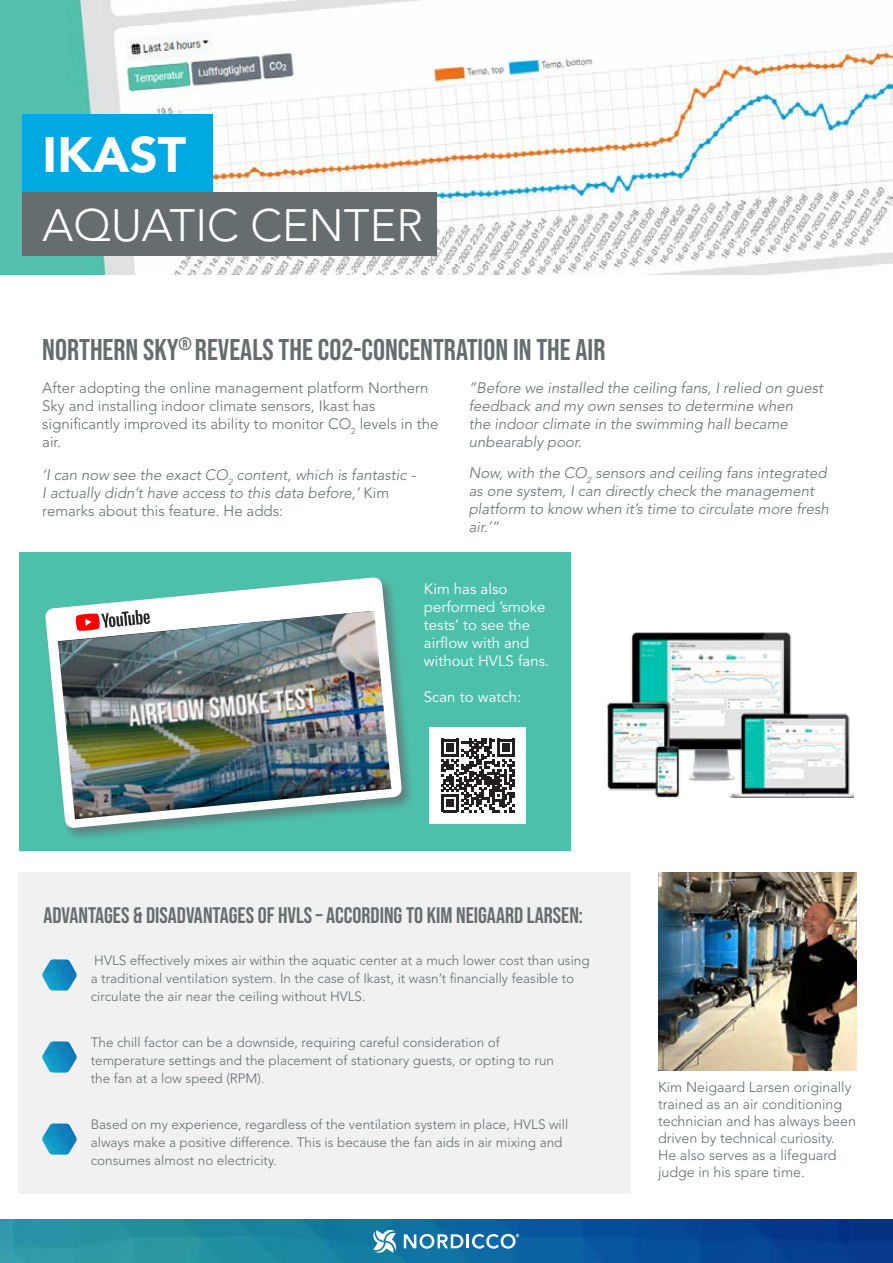
<style>
.page{position:relative;width:893px;height:1263px;background:#fff}
.page>*{position:absolute;margin:0;border:0;box-sizing:border-box;transform-origin:0 0}
.t1{font:900 49.5px "Avenir LT Std";color:#fff}
.t2{font:300 45px "Avenir LT Std";color:#fff}
.t3{font:30px "Bebas Neue";color:#666d6f}
.t4{font:22.5px "Bebas Neue";color:#666d6f}
.t5{font:18.15px "Bebas Neue";color:#666d6f}
.t6{font:italic 300 15px/18px "Avenir LT Std";color:#666d6f}
.t7{font:300 15px/18px "Avenir LT Std";color:#666d6f}
.t8{font:15px/18px "Avenir LT Std";color:#fff}
.t9{font:300 14.25px/17.1px "Avenir LT Std";color:#666d6f}
.t10{font:300 13.5px/18px "Avenir LT Std";color:#666d6f}
.s1{font-style:normal}
</style>
<div class="page">
<img style="left:13px;top:1219px;width:880px;height:44px">
<svg style="left:373px;top:1229px;width:24px;height:25px"></svg>
<svg style="left:404px;top:1234px;width:59px;height:15px"></svg>
<hr style="left:466px;top:1234px;width:3px;height:14px;background:#fff">
<svg style="left:472px;top:1234px;width:47px;height:15px"></svg>
<img style="left:0;top:1219px;width:13px;height:44px">
<img style="left:658px;top:873px;width:199px;height:197px">
<div style="left:18px;top:873px;width:612px;height:321px;background:#f1f1f1"></div>
<img style="left:42px;top:959px;width:35px;height:32px">
<img style="left:42px;top:1041px;width:35px;height:32px">
<img style="left:42px;top:1123px;width:35px;height:32px">
<div style="left:19px;top:553px;width:552px;height:298px;background:#4dc0ab"></div>
<div style="left:44px;top:575px;width:372px;height:267px;background:#666d6f;opacity:.75"></div>
<svg style="left:45px;top:577px;width:357px;height:251px"></svg>
<img style="left:58px;top:611px;width:333px;height:208px">
<svg style="left:69px;top:610px;width:81px;height:26px"></svg>
<div style="left:429px;top:727px;width:97px;height:97px;background:#fff"></div>
<svg style="left:441px;top:739px;width:74px;height:73px"></svg>
<img style="left:0;top:0;width:893px;height:274px">
<img style="left:607px;top:633px;width:247px;height:164px">
<div style="left:22px;top:114px;width:191px;height:79px;background:#00a9e2"></div>
<div style="left:22px;top:192px;width:415px;height:64px;background:#666d6f"></div>
<h1 class="t1" style="left:42px;top:125px;width:145px">IKAST</h1>
<h2 class="t2" style="left:43px;top:199px;width:382px">AQUATIC CENTER</h2>
<h3 class="t5" style="left:179px;top:333px;width:15px">®</h3>
<h3 class="t3" style="left:42px;top:333px;width:138px">NORTHERN SKY</h3>
<h3 class="t3" style="left:195px;top:333px;width:412px">REVEALS THE CO2-CONCENTRATION IN THE AIR</h3>
<p class="t7" style="left:42px;top:378px;width:398px">After adopting the online management platform Northern Sky and installing indoor climate sensors, Ikast has significantly improved its ability to monitor CO<sub>2</sub> levels in the air.</p>
<p class="t6" style="left:42px;top:466px;width:375px">’I can now see the exact CO<sub>2</sub> content, which is fantastic -<br>I actually didn’t have access to this data before,’ <span class="s1">Kim remarks about this feature. He adds:</span></p>
<p class="t6" style="left:469px;top:379px;width:356px">”Before we installed the ceiling fans, I relied on guest feedback and my own senses to determine when<br>the indoor climate in the swimming hall became unbearably poor.</p>
<p class="t6" style="left:469px;top:464px;width:361px">Now, with the CO<sub>2</sub> sensors and ceiling fans integrated as one system, I can directly check the management platform to know when it’s time to circulate more fresh air.’”</p>
<p class="t8" style="left:424px;top:580px;width:127px">Kim has also performed ’smoke tests’ to see the airflow with and without HVLS fans.</p>
<p class="t8" style="left:424px;top:688px;width:99px">Scan to watch:</p>
<h3 class="t4" style="left:43px;top:902px;width:541px">ADVANTAGES &amp; DISADVANTAGES OF HVLS – ACCORDING TO KIM NEIGAARD LARSEN:</h3>
<p class="t10" style="left:91px;top:951px;width:500px">HVLS effectively mixes air within the aquatic center at a much lower cost than using a traditional ventilation system. In the case of Ikast, it wasn’t financially feasible to circulate the air near the ceiling without HVLS.</p>
<p class="t10" style="left:91px;top:1033px;width:465px">The chill factor can be a downside, requiring careful consideration of temperature settings and the placement of stationary guests, or opting to run the fan at a low speed (RPM).</p>
<p class="t10" style="left:91px;top:1115px;width:479px">Based on my experience, regardless of the ventilation system in place, HVLS will always make a positive difference. This is because the fan aids in air mixing and consumes almost no electricity.</p>
<p class="t9" style="left:658px;top:1078px;width:200px">Kim Neigaard Larsen originally trained as an air conditioning technician and has always been driven by technical curiosity.<br>He also serves as a lifeguard judge in his spare time.</p>
</div>
